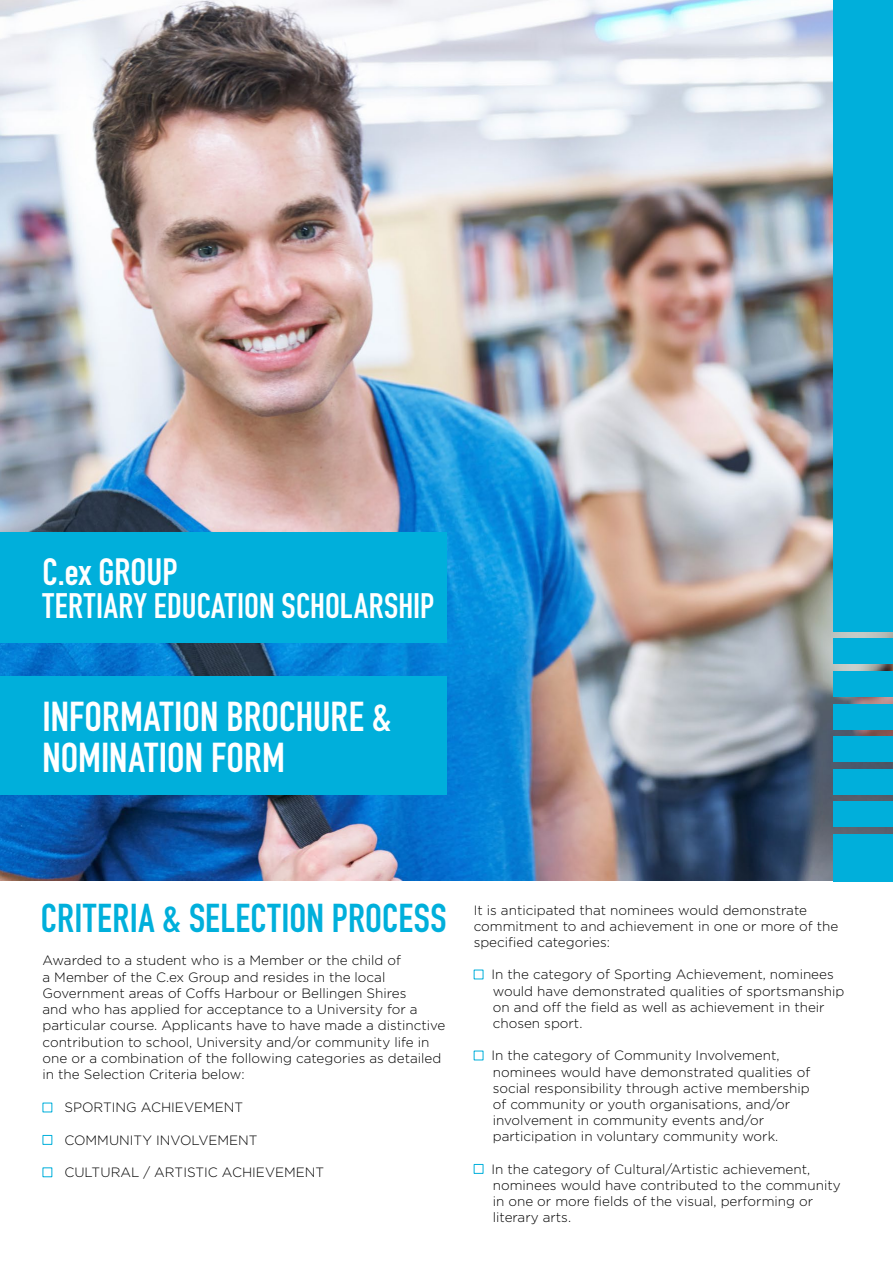
<style>
.page{position:relative;width:893px;height:1263px;background:#fff}
.page>*{position:absolute;margin:0;border:0;box-sizing:border-box;transform-origin:0 0}
.t1{font:41.25px/40.8px "DIN Engschrift Std";color:#fff}
.t2{font:39.75px "DIN Engschrift Std";letter-spacing:.01em;color:#00afdb}
.t3{font:37.5px "DIN Engschrift Std";color:#fff}
.t4{font:34.95px "DIN Engschrift Std";letter-spacing:.01em;color:#fff}
.t5{font:300 13.5px/16.2px "Gotham";color:#000}
</style>
<div class="page">
<img style="left:0;top:0;width:893px;height:880px">
<div style="left:833px;top:0;width:60px;height:631px;background:#00afdb"></div>
<div style="left:0;top:676px;width:446px;height:118px;background:#00afdb"></div>
<div style="left:833px;top:639px;width:60px;height:25px;background:#00afdb"></div>
<div style="left:833px;top:671px;width:60px;height:26px;background:#00afdb"></div>
<div style="left:833px;top:704px;width:60px;height:25px;background:#00afdb"></div>
<div style="left:833px;top:736px;width:60px;height:26px;background:#00afdb"></div>
<div style="left:833px;top:769px;width:60px;height:25px;background:#00afdb"></div>
<div style="left:833px;top:801px;width:60px;height:26px;background:#00afdb"></div>
<div style="left:833px;top:834px;width:60px;height:48px;background:#00afdb"></div>
<div style="left:0;top:532px;width:446px;height:111px;background:#00afdb"></div>
<div style="left:43px;top:1135px;width:9px;height:10px;border:1px solid #00afdb"></div>
<div style="left:474px;top:1164px;width:9px;height:10px;border:1px solid #00afdb"></div>
<h3 class="t3" style="left:43px;top:549px;width:137px">C.ex GROUP</h3>
<h3 class="t4" style="left:43px;top:585px;width:393px">TERTIARY EDUCATION SCHOLARSHIP</h3>
<h1 class="t1" style="left:43px;top:697px;width:351px">INFORMATION BROCHURE &amp;<br>NOMINATION FORM</h1>
<h2 class="t2" style="left:41px;top:895px;width:407px">CRITERIA &amp; SELECTION PROCESS</h2>
<p class="t5" style="left:43px;top:952px;width:404px">Awarded to a student who is a Member or the child of<br>a Member of the C.ex Group and resides in the local Government areas of Coffs Harbour or Bellingen Shires<br>and who has applied for acceptance to a University for a particular course. Applicants have to have made a distinctive contribution to school, University and/or community life in one or a combination of the following categories as detailed in the Selection Criteria below:</p>
<p class="t5" style="left:64px;top:1099px;width:180px">SPORTING ACHIEVEMENT</p>
<p class="t5" style="left:64px;top:1131px;width:195px">COMMUNITY INVOLVEMENT</p>
<p class="t5" style="left:64px;top:1164px;width:261px">CULTURAL / ARTISTIC ACHIEVEMENT</p>
<p class="t5" style="left:474px;top:901px;width:366px">It is anticipated that nominees would demonstrate commitment to and achievement in one or more of the specified categories:</p>
<p class="t5" style="left:492px;top:966px;width:354px">In the category of Sporting Achievement, nominees would have demonstrated qualities of sportsmanship on and off the field as well as achievement in their chosen sport.</p>
<p class="t5" style="left:492px;top:1047px;width:320px">In the category of Community Involvement, nominees would have demonstrated qualities of social responsibility through active membership of community or youth organisations, and/or involvement in community events and/or participation in voluntary community work.</p>
<p class="t5" style="left:492px;top:1160px;width:351px">In the category of Cultural/Artistic achievement, nominees would have contributed to the community in one or more fields of the visual, performing or literary arts.</p>
</div>
